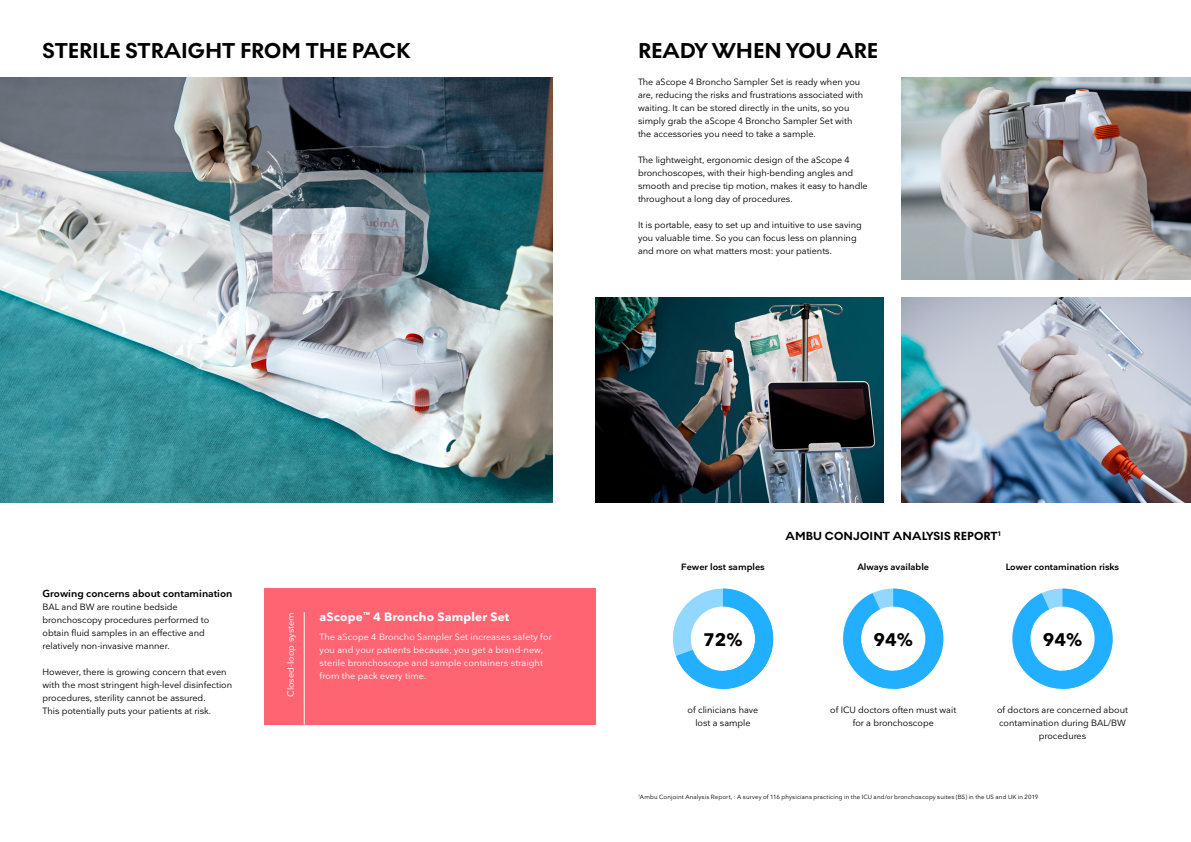
<style>
.page{position:relative;width:1191px;height:842px;background:#fff}
.page>*{position:absolute;margin:0;border:0;box-sizing:border-box;transform-origin:0 0}
.t1{font:700 22px "Noir No 1";color:#000}
.t2{font:700 18px "Nationale";color:#000}
.t3{font:700 12px "Noir No 1";letter-spacing:.01em;color:#000}
.t4{font:700 12px "Nationale";letter-spacing:.01em;color:#fff}
.t5{font:600 10px "Nationale";color:#000}
.t6{font:9px/13px "Nationale";color:#000}
.t7{font:9px/13px "Nationale";letter-spacing:.01em;color:#fff}
.t8{font:600 9px "Nationale";color:#000}
.t9{font:6px "Nationale";letter-spacing:.025em;color:#000}
</style>
<div class="page">
<svg style="left:673px;top:588px;width:101px;height:101px"></svg>
<svg style="left:843px;top:588px;width:101px;height:101px"></svg>
<svg style="left:1012px;top:588px;width:101px;height:101px"></svg>
<img style="left:901px;top:78px;width:290px;height:202px">
<img style="left:901px;top:297px;width:290px;height:206px">
<img style="left:595px;top:297px;width:288px;height:206px">
<img style="left:0;top:78px;width:553px;height:425px">
<div style="left:264px;top:589px;width:331px;height:136px;background:#ff6473"></div>
<hr style="left:304px;top:612px;width:1px;height:113px;background:#fff">
<h1 class="t1" style="left:43px;top:34px;width:369px">STERILE STRAIGHT FROM THE PACK</h1>
<h1 class="t1" style="left:638px;top:34px;width:242px">READY WHEN YOU ARE</h1>
<p class="t6" style="left:638px;top:75px;width:227px">The aScope 4 Broncho Sampler Set is ready when you are, reducing the risks and frustrations associated with waiting. It can be stored directly in the units, so you simply grab the aScope 4 Broncho Sampler Set with the accessories you need to take a sample.</p>
<p class="t6" style="left:638px;top:153px;width:231px">The lightweight, ergonomic design of the aScope 4 bronchoscopes, with their high-bending angles and smooth and precise tip motion, makes it easy to handle throughout a long day of procedures.</p>
<p class="t6" style="left:638px;top:218px;width:225px">It is portable, easy to set up and intuitive to use saving you valuable time. So you can focus less on planning and more on what matters most: your patients.</p>
<p class="t5" style="left:43px;top:587px;width:191px">Growing concerns about contamination</p>
<p class="t6" style="left:43px;top:600px;width:168px">BAL and BW are routine bedside bronchoscopy procedures performed to obtain fluid samples in an effective and relatively non-invasive manner.</p>
<p class="t6" style="left:43px;top:665px;width:191px">However, there is growing concern that even with the most stringent high-level disinfection procedures, sterility cannot be assured.<br>This potentially puts your patients at risk.</p>
<p class="t7" style="left:284px;top:697px;width:86px;rotate:-90deg">Closed-loop system</p>
<h3 class="t4" style="left:319px;top:609px;width:191px">aScope<sup>™</sup> 4 Broncho Sampler Set</h3>
<p class="t7" style="left:319px;top:630px;width:234px">The aScope 4 Broncho Sampler Set increases safety for you and your patients because, you get a brand-new, sterile bronchoscope and sample containers straight from the pack every time.</p>
<h3 class="t3" style="left:785px;top:527px;width:217px">AMBU CONJOINT ANALYSIS REPORT<sup>1</sup></h3>
<p class="t8" style="left:681px;top:561px;width:85px">Fewer lost samples</p>
<p class="t8" style="left:857px;top:561px;width:73px">Always available</p>
<p class="t8" style="left:1005px;top:561px;width:115px">Lower contamination risks</p>
<h2 class="t2" style="left:703px;top:628px;width:41px">72%</h2>
<h2 class="t2" style="left:873px;top:628px;width:41px">94%</h2>
<h2 class="t2" style="left:1042px;top:628px;width:41px">94%</h2>
<p class="t6" style="left:687px;top:703px;width:72px;text-align:center">of clinicians have lost a sample</p>
<p class="t6" style="left:830px;top:703px;width:127px;text-align:center">of ICU doctors often must wait for a bronchoscope</p>
<p class="t6" style="left:997px;top:703px;width:132px;text-align:center">of doctors are concerned about contamination during BAL/BW procedures</p>
<p class="t9" style="left:638px;top:793px;width:402px"><sup>1</sup>Ambu Conjoint Analysis Report, : A survey of 116 physicians practicing in the ICU and/or bronchoscopy suites (BS) in the US and UK in 2019</p>
</div>
